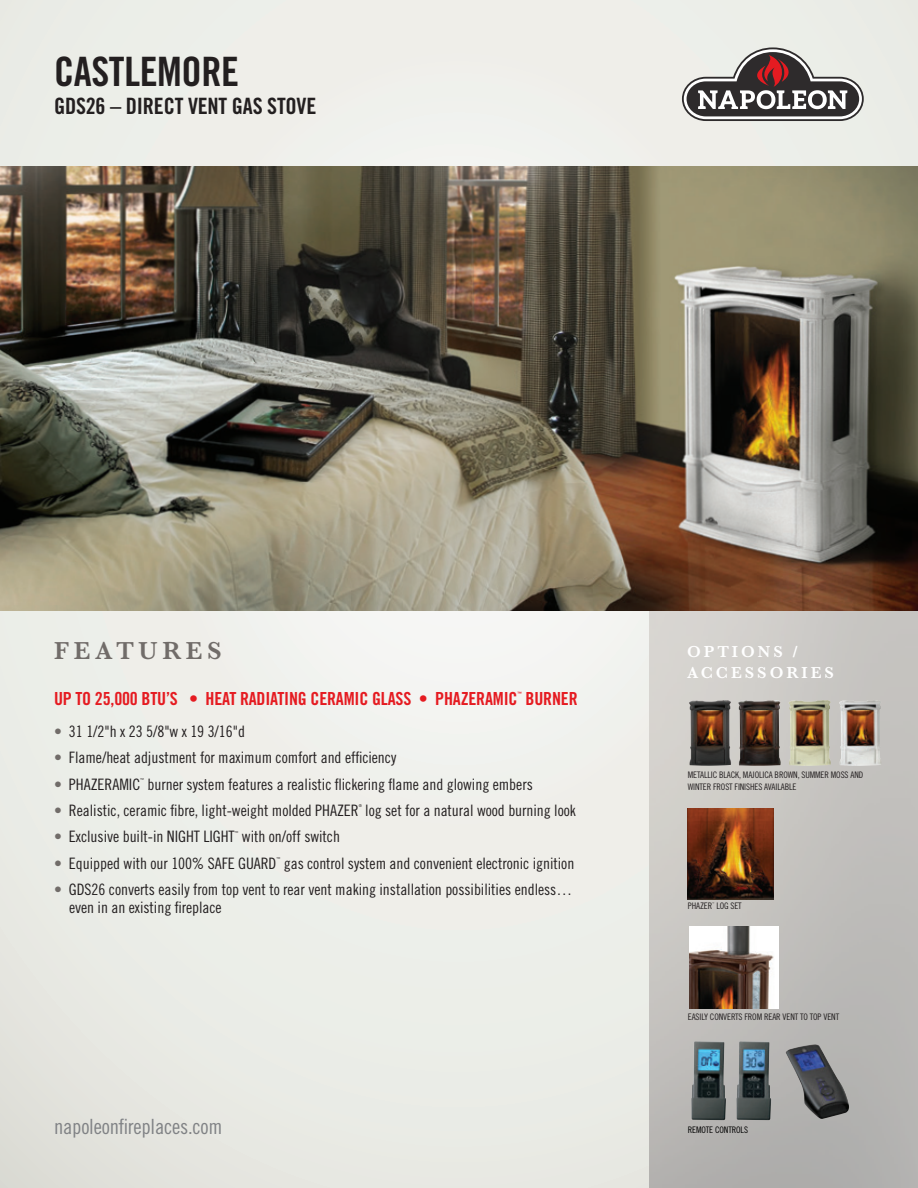
<style>
.page{position:relative;width:918px;height:1188px;background:#eceee9}
.page>*{position:absolute;margin:0;border:0;box-sizing:border-box;transform-origin:0 0}
.t1{font:40.5px "Trade Gothic LT Std Bd Cn 20";letter-spacing:-.01em;color:#231f20}
.t2{font:600 25.5px "Baskerville";letter-spacing:.18em;color:#716c69}
.t3{font:22.5px "Trade Gothic LT Std Bd Cn 20";letter-spacing:-.01em;color:#231f20}
.t4{font:21px "Trade Gothic LT Std Cn 18";letter-spacing:-.01em;color:#808285}
.t5{font:18px "Trade Gothic LT Std Bd Cn 20";letter-spacing:-.01em;color:#e51b21}
.t6{font:600 16.5px/21px "Baskerville";letter-spacing:.18em;color:#fff}
.t7{font:15.75px/18px "Trade Gothic LT Std Cn 18";letter-spacing:-.005em;color:#231f20}
.t8{font:9px/12px "Trade Gothic LT Std Cn 18";letter-spacing:-.01em;color:#231f20}
.t9{font:9px "Trade Gothic LT Std Cn 18";letter-spacing:-.01em;color:#000}
.t10{font:4.5px "Trade Gothic LT Std Bd Cn 20";color:#e51b21}
.t11{font:3.9px "Trade Gothic LT Std Cn 18";color:#231f20}
.t12{font:2.25px "Trade Gothic LT Std Cn 18";color:#231f20}
.s1{color:#716c69}
</style>
<div class="page">
<div style="left:649px;top:610px;width:269px;height:578px;background:linear-gradient(to bottom,#d2cfcb,#b1b0ae)"></div>
<img style="left:0;top:166px;width:918px;height:444px">
<svg style="left:682px;top:47px;width:182px;height:74px"></svg>
<img style="left:689px;top:927px;width:90px;height:82px">
<img style="left:688px;top:809px;width:85px;height:90px">
<img style="left:689px;top:700px;width:42px;height:66px">
<img style="left:738px;top:700px;width:43px;height:66px">
<img style="left:788px;top:700px;width:43px;height:66px">
<img style="left:839px;top:700px;width:43px;height:66px">
<img style="left:736px;top:1041px;width:35px;height:79px">
<img style="left:691px;top:1041px;width:35px;height:79px">
<img style="left:786px;top:1044px;width:63px;height:76px">
<p class="t1" style="left:54px;top:47px;width:187px">CASTLEMORE</p>
<p class="t3" style="left:54px;top:92px;width:264px">GDS26 – DIRECT VENT GAS STOVE</p>
<p class="t2" style="left:54px;top:633px;width:169px">FEATURES</p>
<p class="t5" style="left:54px;top:688px;width:525px">UP TO 25,000 BTU’S • HEAT RADIATING CERAMIC GLASS • PHAZERAMIC BURNER</p>
<p class="t10" style="left:517px;top:691px;width:6px">™</p>
<p class="t7" style="left:54px;top:722px;width:193px"><span class="s1">•</span> 31 1/2"h x 23 5/8"w x 19 3/16"d</p>
<p class="t7" style="left:54px;top:748px;width:344px"><span class="s1">•</span> Flame/heat adjustment for maximum comfort and efficiency</p>
<p class="t7" style="left:54px;top:775px;width:88px"><span class="s1">•</span> PHAZERAMIC</p>
<p class="t11" style="left:140px;top:777px;width:5px">™</p>
<p class="t7" style="left:148px;top:775px;width:387px">burner system features a realistic flickering flame and glowing embers</p>
<p class="t7" style="left:54px;top:801px;width:524px"><span class="s1">•</span> Realistic, ceramic fibre, light-weight molded PHAZER log set for a natural wood burning look</p>
<p class="t11" style="left:359px;top:803px;width:5px">®</p>
<p class="t7" style="left:54px;top:828px;width:182px"><span class="s1">•</span> Exclusive built-in NIGHT LIGHT</p>
<p class="t11" style="left:235px;top:830px;width:5px">™</p>
<p class="t7" style="left:242px;top:828px;width:100px">with on/off switch</p>
<p class="t7" style="left:54px;top:854px;width:224px"><span class="s1">•</span> Equipped with our 100% SAFE GUARD</p>
<p class="t11" style="left:276px;top:856px;width:5px">™</p>
<p class="t7" style="left:284px;top:854px;width:292px">gas control system and convenient electronic ignition</p>
<p class="t7" style="left:69px;top:880px;width:505px;text-indent:-15px"><span class="s1">•</span> GDS26 converts easily from top vent to rear vent making installation possibilities endless… even in an existing fireplace</p>
<p class="t4" style="left:54px;top:1114px;width:170px">napoleonfireplaces.com</p>
<p class="t6" style="left:687px;top:641px;width:149px">OPTIONS /<br>ACCESSORIES</p>
<p class="t8" style="left:688px;top:769px;width:177px">METALLIC BLACK, MAJOLICA BROWN, SUMMER MOSS AND<br>WINTER FROST FINISHES AVAILABLE</p>
<p class="t12" style="left:712px;top:902px;width:4px">™</p>
<p class="t8" style="left:688px;top:900px;width:56px">PHAZER LOG SET</p>
<p class="t8" style="left:688px;top:1010px;width:153px">EASILY CONVERTS FROM REAR VENT TO TOP VENT</p>
<p class="t9" style="left:688px;top:1125px;width:62px">REMOTE CONTROLS</p>
</div>
